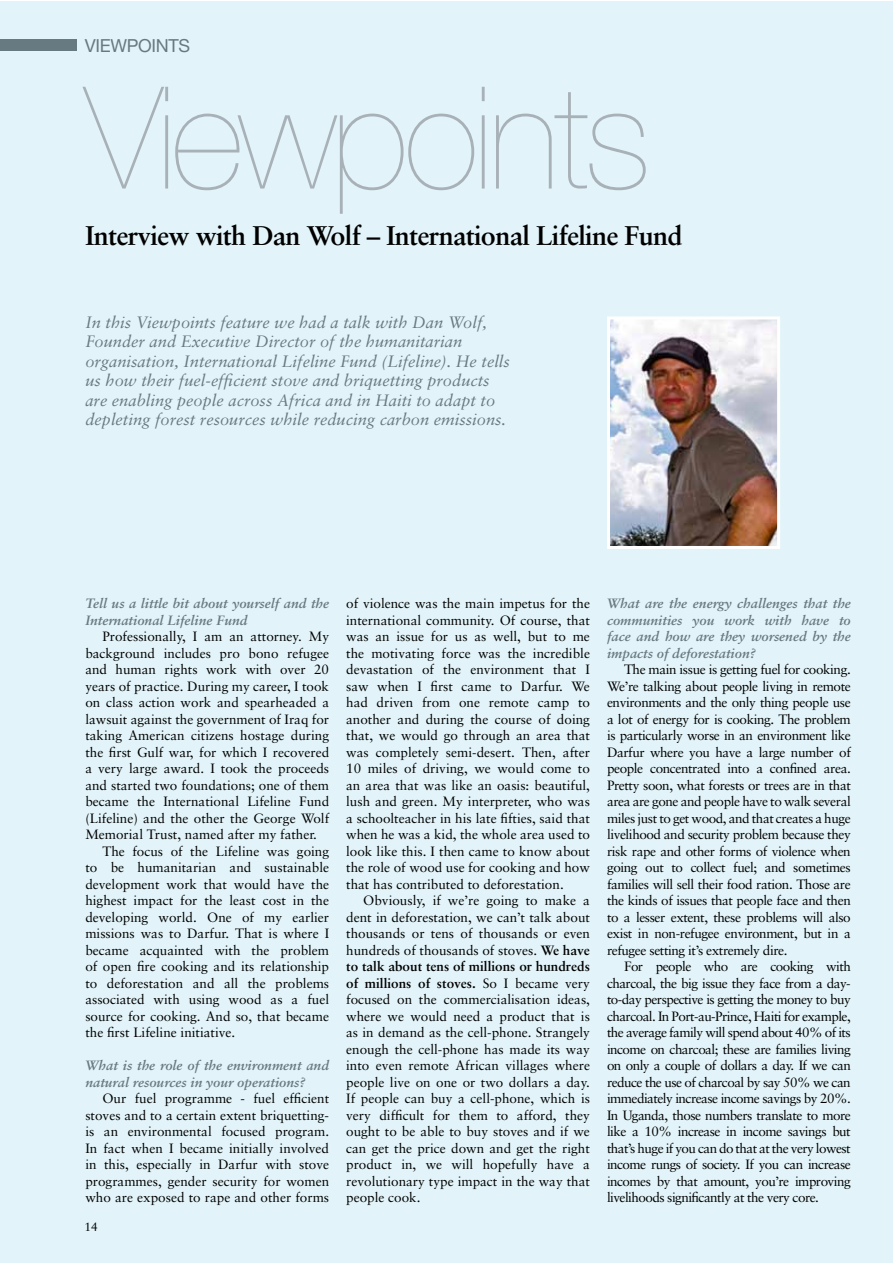
<style>
.page{position:relative;width:893px;height:1263px;background:#fff}
.page>*{position:absolute;margin:0;border:0;box-sizing:border-box;transform-origin:0 0}
.t1{font:200 142.5px "Helvetica Neue";letter-spacing:-.03em;color:#a8b1b7}
.t2{font:700 27px "Sabon";letter-spacing:-.025em;color:#000}
.t3{font:18px "Helvetica Neue LT";letter-spacing:-.02em;color:#687a81}
.t4{font:italic 16.5px/19.5px "Sabon";color:#687a81}
.t5{font:13.5px/16.5px "Sabon";color:#000;text-align:justify}
.t6{font:italic 700 13.5px/16.5px "Sabon";color:#687a81}
.t7{font:12px "Sabon";color:#000}
.s1{font-weight:700}
</style>
<div class="page">
<div style="left:0;top:1px;width:892px;height:1262px;background:#e2f4f9"></div>
<div style="left:0;top:39px;width:77px;height:12px;background:#687a81"></div>
<img style="left:611px;top:320px;width:165px;height:225px">
<div style="left:607px;top:316px;width:173px;height:233px;border:3px solid #fff"></div>
<h3 class="t3" style="left:85px;top:34px;width:107px">VIEWPOINTS</h3>
<h1 class="t1" style="left:85px;top:56px;width:568px">Viewpoints</h1>
<h2 class="t2" style="left:86px;top:219px;width:599px">Interview with Dan Wolf – International Lifeline Fund</h2>
<p class="t4" style="left:85px;top:312px;width:426px">In this Viewpoints feature we had a talk with Dan Wolf, Founder and Executive Director of the humanitarian organisation, International Lifeline Fund (Lifeline). He tells us how their fuel-efficient stove and briquetting products are enabling people across Africa and in Haiti to adapt to depleting forest resources while reducing carbon emissions.</p>
<p class="t6" style="left:85px;top:595px;width:245px">Tell us a little bit about yourself and the<br>International Lifeline Fund</p>
<p class="t5" style="left:102px;top:628px;width:228px">Professionally, I am an attorney. My</p>
<p class="t5" style="left:85px;top:645px;width:245px">background includes pro bono refugee</p>
<p class="t5" style="left:85px;top:661px;width:245px">and human rights work with over 20</p>
<p class="t5" style="left:85px;top:678px;width:245px">years of practice. During my career, I took</p>
<p class="t5" style="left:85px;top:694px;width:245px">on class action work and spearheaded a</p>
<p class="t5" style="left:85px;top:711px;width:245px">lawsuit against the government of Iraq for</p>
<p class="t5" style="left:85px;top:727px;width:245px">taking American citizens hostage during</p>
<p class="t5" style="left:85px;top:744px;width:245px">the first Gulf war, for which I recovered</p>
<p class="t5" style="left:85px;top:760px;width:245px">a very large award. I took the proceeds</p>
<p class="t5" style="left:85px;top:777px;width:245px">and started two foundations; one of them</p>
<p class="t5" style="left:85px;top:793px;width:245px">became the International Lifeline Fund</p>
<p class="t5" style="left:85px;top:810px;width:245px">(Lifeline) and the other the George Wolf</p>
<p class="t5" style="left:85px;top:826px;width:233px">Memorial Trust, named after my father.</p>
<p class="t5" style="left:102px;top:843px;width:228px">The focus of the Lifeline was going</p>
<p class="t5" style="left:85px;top:859px;width:245px">to be humanitarian and sustainable</p>
<p class="t5" style="left:85px;top:876px;width:245px">development work that would have the</p>
<p class="t5" style="left:85px;top:892px;width:245px">highest impact for the least cost in the</p>
<p class="t5" style="left:85px;top:909px;width:245px">developing world. One of my earlier</p>
<p class="t5" style="left:85px;top:925px;width:245px">missions was to Darfur. That is where I</p>
<p class="t5" style="left:85px;top:942px;width:245px">became acquainted with the problem</p>
<p class="t5" style="left:85px;top:958px;width:245px">of open fire cooking and its relationship</p>
<p class="t5" style="left:85px;top:975px;width:245px">to deforestation and all the problems</p>
<p class="t5" style="left:85px;top:991px;width:245px">associated with using wood as a fuel</p>
<p class="t5" style="left:85px;top:1008px;width:245px">source for cooking. And so, that became</p>
<p class="t5" style="left:85px;top:1024px;width:152px">the first Lifeline initiative.</p>
<p class="t6" style="left:85px;top:1057px;width:245px">What is the role of the environment and natural resources in your operations?</p>
<p class="t5" style="left:85px;top:1090px;width:245px;text-indent:17px">Our fuel programme - fuel efficient stoves and to a certain extent briquetting&shy;is an environmental focused program.<br>In fact when I became initially involved in this, especially in Darfur with stove programmes, gender security for women who are exposed to rape and other forms</p>
<p class="t7" style="left:85px;top:1219px;width:15px">14</p>
<p class="t5" style="left:346px;top:595px;width:245px">of violence was the main impetus for the international community. Of course, that was an issue for us as well, but to me the motivating force was the incredible devastation of the environment that I saw when I first came to Darfur. We had driven from one remote camp to another and during the course of doing that, we would go through an area that was completely semi-desert. Then, after 10 miles of driving, we would come to an area that was like an oasis: beautiful, lush and green. My interpreter, who was a schoolteacher in his late fifties, said that when he was a kid, the whole area used to look like this. I then came to know about the role of wood use for cooking and how that has contributed to deforestation.</p>
<p class="t5" style="left:346px;top:892px;width:245px;text-indent:17px">Obviously, if we’re going to make a dent in deforestation, we can’t talk about thousands or tens of thousands or even hundreds of thousands of stoves. <span class="s1">We have to talk about tens of millions or hundreds of millions of stoves.</span> So I became very focused on the commercialisation ideas, where we would need a product that is as in demand as the cell-phone. Strangely enough the cell-phone has made its way into even remote African villages where people live on one or two dollars a day.<br>If people can buy a cell-phone, which is very difficult for them to afford, they ought to be able to buy stoves and if we can get the price down and get the right product in, we will hopefully have a revolutionary type impact in the way that people cook.</p>
<p class="t6" style="left:607px;top:595px;width:245px;text-align:justify">What are the energy challenges that the communities you work with have to face and how are they worsened by the impacts of deforestation?</p>
<p class="t5" style="left:607px;top:661px;width:245px;text-indent:17px">The main issue is getting fuel for cooking.<br>We’re talking about people living in remote environments and the only thing people use a lot of energy for is cooking. The problem is particularly worse in an environment like Darfur where you have a large number of people concentrated into a confined area.<br>Pretty soon, what forests or trees are in that area are gone and people have to walk several miles just to get wood, and that creates a huge livelihood and security problem because they risk rape and other forms of violence when going out to collect fuel; and sometimes families will sell their food ration. Those are the kinds of issues that people face and then to a lesser extent, these problems will also exist in non-refugee environment, but in a refugee setting it’s extremely dire.</p>
<p class="t5" style="left:607px;top:958px;width:245px;text-indent:17px">For people who are cooking with charcoal, the big issue they face from a day&shy;to-day perspective is getting the money to buy charcoal. In Port-au-Prince, Haiti for example, the average family will spend about 40% of its income on charcoal; these are families living on only a couple of dollars a day. If we can reduce the use of charcoal by say 50% we can immediately increase income savings by 20%.<br>In Uganda, those numbers translate to more like a 10% increase in income savings but that’s huge if you can do that at the very lowest income rungs of society. If you can increase incomes by that amount, you’re improving livelihoods significantly at the very core.</p>
</div>
